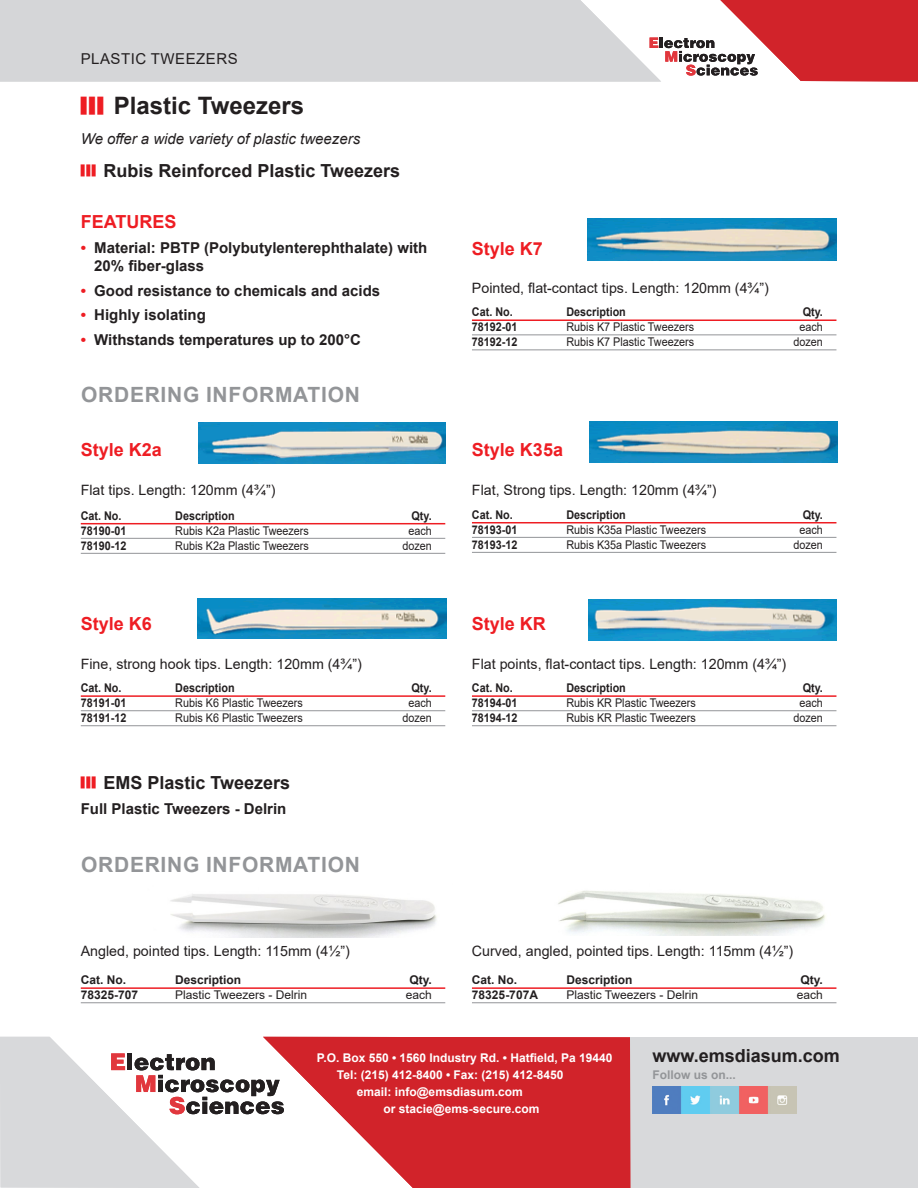
<style>
.page{position:relative;width:918px;height:1188px;background:#fff}
.page>*{position:absolute;margin:0;border:0;box-sizing:border-box;transform-origin:0 0}
.Product_Name{font:700 24px "Arial";color:#231f20}
.Major_Subhead{font:700 21px "Arial";letter-spacing:.035em;color:#939598}
.Product_Name__Small{font:700 18px "Arial";color:#231f20}
.Minor_Subhead__Red{font:700 18px "Arial";color:#ee1d23}
.Product_Name__Small-2{font:700 15px/18px "Arial";color:#231f20}
.Benefit_Line{font:italic 15px "Arial";color:#231f20}
.Section_Title{font:15px "Arial";letter-spacing:.035em;color:#231f20}
.Body_Text{font:14.25px "Arial";color:#231f20}
.Price_Block_Text__1{font:12px "Arial";color:#231f20;scale:.9 1}
.Body_Text-2{font:700 12px "Arial";color:#fff}
.Price_Block_Header{font:700 12px "Arial";color:#231f20;scale:.9 1}
.Price_Block_Text__1-2{font:700 12px "Arial";color:#231f20;scale:.9 1}
.Price_Block_Text__1-3{font:12px "Arial";color:#231f20}
.Price_Block_Header-2{font:700 12px "Arial";color:#231f20}
.Price_Block_Text__1-4{font:700 12px "Arial";color:#231f20}
.Body_Text-3{font:700 12px "Arial";color:#939598}
.s1{color:#ee1d23}
</style>
<div class="page">
<div style="left:0;top:0;width:650px;height:82px;background:#d5d6d8"></div>
<div style="left:630px;top:1037px;width:288px;height:151px;background:#d8d9db"></div>
<svg style="left:284px;top:1037px;width:347px;height:151px;fill:#d1232a"></svg>
<svg style="left:650px;top:0;width:268px;height:82px"></svg>
<svg style="left:0;top:1037px;width:284px;height:151px"></svg>
<hr style="left:81px;top:523px;width:364px;height:1px;background:#ee1d23">
<hr style="left:81px;top:538px;width:364px;height:1px;background:#939598">
<hr style="left:81px;top:553px;width:364px;height:1px;background:#939598">
<img style="left:199px;top:422px;width:246px;height:41px">
<hr style="left:81px;top:695px;width:364px;height:2px;background:#ee1d23">
<hr style="left:81px;top:710px;width:364px;height:1px;background:#939598">
<hr style="left:81px;top:725px;width:364px;height:1px;background:#939598">
<img style="left:198px;top:599px;width:248px;height:40px">
<hr style="left:472px;top:319px;width:364px;height:2px;background:#ee1d23">
<hr style="left:472px;top:334px;width:364px;height:1px;background:#939598">
<hr style="left:472px;top:349px;width:364px;height:1px;background:#939598">
<img style="left:588px;top:218px;width:248px;height:42px">
<hr style="left:472px;top:522px;width:364px;height:1px;background:#ee1d23">
<hr style="left:472px;top:537px;width:364px;height:1px;background:#939598">
<hr style="left:472px;top:552px;width:364px;height:1px;background:#939598">
<img style="left:589px;top:422px;width:248px;height:41px">
<hr style="left:472px;top:695px;width:364px;height:2px;background:#ee1d23">
<hr style="left:472px;top:710px;width:364px;height:1px;background:#939598">
<hr style="left:472px;top:725px;width:364px;height:1px;background:#939598">
<img style="left:588px;top:600px;width:248px;height:40px">
<img style="left:558px;top:890px;width:268px;height:46px">
<img style="left:170px;top:894px;width:267px;height:43px">
<hr style="left:81px;top:987px;width:364px;height:2px;background:#ee1d23">
<hr style="left:81px;top:1002px;width:364px;height:1px;background:#939598">
<hr style="left:472px;top:987px;width:364px;height:2px;background:#ee1d23">
<hr style="left:472px;top:1002px;width:364px;height:1px;background:#939598">
<p class="Section_Title" style="left:81px;top:49px;width:159px">PLASTIC TWEEZERS</p>
<p class="Product_Name" style="left:114px;top:88px;width:192px">Plastic Tweezers</p>
<p class="Benefit_Line" style="left:81px;top:129px;width:281px">We offer a wide variety of plastic tweezers</p>
<p class="Product_Name__Small" style="left:103px;top:158px;width:298px">Rubis Reinforced Plastic Tweezers</p>
<p class="Minor_Subhead__Red" style="left:81px;top:209px;width:97px">FEATURES</p>
<p class="Product_Name__Small-2" style="left:94px;top:239px;width:335px;text-indent:-14px"><span class="s1">•</span> Material: PBTP (Polybutylenterephthalate) with<br>20% fiber-glass</p>
<p class="Product_Name__Small-2" style="left:81px;top:282px;width:301px"><span class="s1">•</span> Good resistance to chemicals and acids</p>
<p class="Product_Name__Small-2" style="left:81px;top:306px;width:127px"><span class="s1">•</span> Highly isolating</p>
<p class="Product_Name__Small-2" style="left:81px;top:331px;width:282px"><span class="s1">•</span> Withstands temperatures up to 200°C</p>
<p class="Major_Subhead" style="left:81px;top:380px;width:280px">ORDERING INFORMATION</p>
<p class="Minor_Subhead__Red" style="left:81px;top:437px;width:83px">Style K2a</p>
<p class="Body_Text" style="left:81px;top:480px;width:196px">Flat tips. Length: 120mm (4¾”)</p>
<p class="Price_Block_Header" style="left:81px;top:507px;width:47px">Cat. No.</p>
<p class="Price_Block_Header" style="left:175px;top:507px;width:68px">Description</p>
<p class="Price_Block_Header" style="left:412px;top:507px;width:24px">Qty.</p>
<p class="Price_Block_Text__1-2" style="left:81px;top:522px;width:52px">78190-01</p>
<p class="Price_Block_Text__1" style="left:175px;top:522px;width:150px">Rubis K2a Plastic Tweezers</p>
<p class="Price_Block_Text__1" style="left:408px;top:522px;width:28px">each</p>
<p class="Price_Block_Text__1-2" style="left:81px;top:537px;width:52px">78190-12</p>
<p class="Price_Block_Text__1" style="left:175px;top:537px;width:150px">Rubis K2a Plastic Tweezers</p>
<p class="Price_Block_Text__1" style="left:402px;top:537px;width:34px">dozen</p>
<p class="Minor_Subhead__Red" style="left:81px;top:611px;width:73px">Style K6</p>
<p class="Body_Text" style="left:81px;top:654px;width:283px">Fine, strong hook tips. Length: 120mm (4¾”)</p>
<p class="Price_Block_Header" style="left:81px;top:679px;width:47px">Cat. No.</p>
<p class="Price_Block_Header" style="left:175px;top:679px;width:68px">Description</p>
<p class="Price_Block_Header" style="left:412px;top:679px;width:24px">Qty.</p>
<p class="Price_Block_Text__1-2" style="left:81px;top:694px;width:52px">78191-01</p>
<p class="Price_Block_Text__1" style="left:175px;top:695px;width:143px">Rubis K6 Plastic Tweezers</p>
<p class="Price_Block_Text__1" style="left:408px;top:695px;width:28px">each</p>
<p class="Price_Block_Text__1-2" style="left:81px;top:709px;width:52px">78191-12</p>
<p class="Price_Block_Text__1" style="left:175px;top:710px;width:143px">Rubis K6 Plastic Tweezers</p>
<p class="Price_Block_Text__1" style="left:402px;top:710px;width:34px">dozen</p>
<p class="Product_Name__Small" style="left:103px;top:770px;width:188px">EMS Plastic Tweezers</p>
<p class="Product_Name__Small-2" style="left:81px;top:800px;width:207px">Full Plastic Tweezers - Delrin</p>
<p class="Major_Subhead" style="left:81px;top:850px;width:280px">ORDERING INFORMATION</p>
<p class="Body_Text" style="left:81px;top:941px;width:271px">Angled, pointed tips. Length: 115mm (4½”)</p>
<p class="Price_Block_Header-2" style="left:81px;top:971px;width:47px">Cat. No.</p>
<p class="Price_Block_Header-2" style="left:175px;top:971px;width:68px">Description</p>
<p class="Price_Block_Header-2" style="left:409px;top:971px;width:24px">Qty.</p>
<p class="Price_Block_Text__1-4" style="left:81px;top:986px;width:59px">78325-707</p>
<p class="Price_Block_Text__1-3" style="left:175px;top:987px;width:133px">Plastic Tweezers - Delrin</p>
<p class="Price_Block_Text__1-3" style="left:406px;top:987px;width:28px">each</p>
<p class="Minor_Subhead__Red" style="left:472px;top:236px;width:73px">Style K7</p>
<p class="Body_Text" style="left:472px;top:278px;width:299px">Pointed, flat-contact tips. Length: 120mm (4¾”)</p>
<p class="Price_Block_Header" style="left:472px;top:304px;width:47px">Cat. No.</p>
<p class="Price_Block_Header" style="left:566px;top:304px;width:68px">Description</p>
<p class="Price_Block_Header" style="left:803px;top:304px;width:24px">Qty.</p>
<p class="Price_Block_Text__1-2" style="left:472px;top:319px;width:52px">78192-01</p>
<p class="Price_Block_Text__1" style="left:566px;top:319px;width:143px">Rubis K7 Plastic Tweezers</p>
<p class="Price_Block_Text__1" style="left:800px;top:319px;width:28px">each</p>
<p class="Price_Block_Text__1-2" style="left:472px;top:334px;width:52px">78192-12</p>
<p class="Price_Block_Text__1" style="left:566px;top:334px;width:143px">Rubis K7 Plastic Tweezers</p>
<p class="Price_Block_Text__1" style="left:794px;top:334px;width:34px">dozen</p>
<p class="Minor_Subhead__Red" style="left:472px;top:437px;width:93px">Style K35a</p>
<p class="Body_Text" style="left:472px;top:480px;width:246px">Flat, Strong tips. Length: 120mm (4¾”)</p>
<p class="Price_Block_Header" style="left:472px;top:506px;width:47px">Cat. No.</p>
<p class="Price_Block_Header" style="left:566px;top:506px;width:68px">Description</p>
<p class="Price_Block_Header" style="left:803px;top:506px;width:24px">Qty.</p>
<p class="Price_Block_Text__1-2" style="left:472px;top:521px;width:52px">78193-01</p>
<p class="Price_Block_Text__1" style="left:566px;top:521px;width:157px">Rubis K35a Plastic Tweezers</p>
<p class="Price_Block_Text__1" style="left:800px;top:521px;width:28px">each</p>
<p class="Price_Block_Text__1-2" style="left:472px;top:536px;width:52px">78193-12</p>
<p class="Price_Block_Text__1" style="left:566px;top:536px;width:157px">Rubis K35a Plastic Tweezers</p>
<p class="Price_Block_Text__1" style="left:794px;top:536px;width:34px">dozen</p>
<p class="Minor_Subhead__Red" style="left:472px;top:611px;width:76px">Style KR</p>
<p class="Body_Text" style="left:472px;top:654px;width:316px">Flat points, flat-contact tips. Length: 120mm (4¾”)</p>
<p class="Price_Block_Header" style="left:472px;top:679px;width:47px">Cat. No.</p>
<p class="Price_Block_Header" style="left:566px;top:679px;width:68px">Description</p>
<p class="Price_Block_Header" style="left:803px;top:679px;width:24px">Qty.</p>
<p class="Price_Block_Text__1-2" style="left:472px;top:694px;width:52px">78194-01</p>
<p class="Price_Block_Text__1" style="left:566px;top:695px;width:145px">Rubis KR Plastic Tweezers</p>
<p class="Price_Block_Text__1" style="left:800px;top:695px;width:28px">each</p>
<p class="Price_Block_Text__1-2" style="left:472px;top:709px;width:52px">78194-12</p>
<p class="Price_Block_Text__1" style="left:566px;top:710px;width:145px">Rubis KR Plastic Tweezers</p>
<p class="Price_Block_Text__1" style="left:794px;top:710px;width:34px">dozen</p>
<p class="Body_Text" style="left:472px;top:941px;width:323px">Curved, angled, pointed tips. Length: 115mm (4½”)</p>
<p class="Price_Block_Header-2" style="left:472px;top:971px;width:47px">Cat. No.</p>
<p class="Price_Block_Header-2" style="left:566px;top:971px;width:68px">Description</p>
<p class="Price_Block_Header-2" style="left:801px;top:971px;width:24px">Qty.</p>
<p class="Price_Block_Text__1-4" style="left:472px;top:986px;width:68px">78325-707A</p>
<p class="Price_Block_Text__1-3" style="left:566px;top:987px;width:133px">Plastic Tweezers - Delrin</p>
<p class="Price_Block_Text__1-3" style="left:797px;top:987px;width:28px">each</p>
<p class="Body_Text-2" style="left:317px;top:1050px;width:297px">P.O. Box 550 • 1560 Industry Rd. • Hatfield, Pa 19440</p>
<p class="Body_Text-2" style="left:337px;top:1067px;width:228px">Tel: (215) 412-8400 • Fax: (215) 412-8450</p>
<p class="Body_Text-2" style="left:357px;top:1083px;width:167px">email: info@emsdiasum.com</p>
<p class="Body_Text-2" style="left:384px;top:1100px;width:157px">or stacie@ems-secure.com</p>
<p class="Product_Name__Small" style="left:652px;top:1043px;width:189px">www.emsdiasum.com</p>
<p class="Body_Text-3" style="left:652px;top:1067px;width:85px">Follow us on...</p>
</div>
